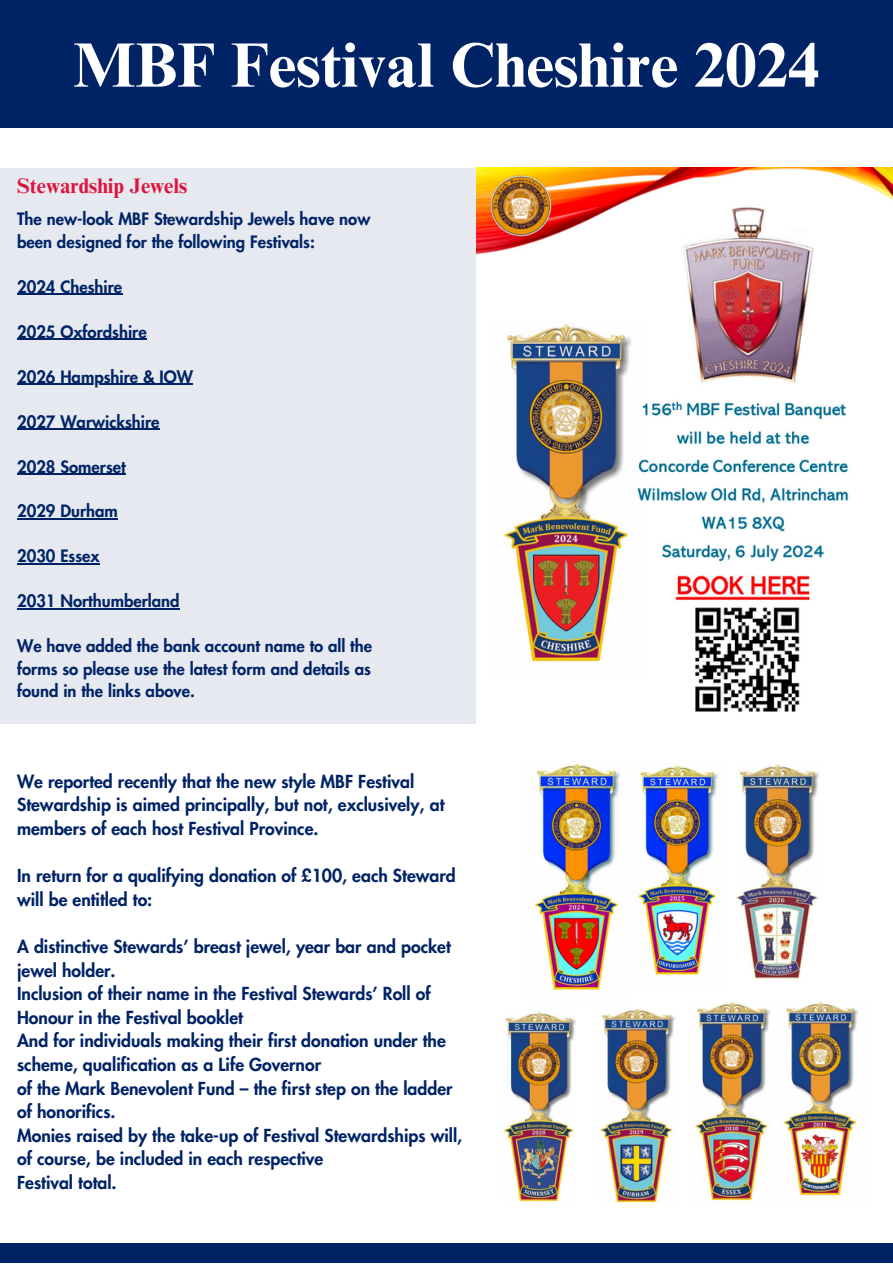
<style>
.page{position:relative;width:893px;height:1264px;background:#fff}
.page>*{position:absolute;margin:0;border:0;box-sizing:border-box;transform-origin:0 0}
.t1{font:700 62.7px "Times NRMT Pro";color:#fff}
.t2{font:700 21px "Times NRMT Pro";color:#dc143c}
.t3{font:800 17.55px/23.5px "Futura LT Pro";color:#002366}
.t4{font:800 16.65px/22.5px "Futura LT Pro";color:#002366}
</style>
<div class="page">
<img style="left:532px;top:763px;width:88px;height:227px">
<img style="left:638px;top:765px;width:80px;height:210px">
<img style="left:736px;top:764px;width:82px;height:216px">
<img style="left:502px;top:1011px;width:73px;height:191px">
<img style="left:600px;top:1009px;width:75px;height:194px">
<img style="left:695px;top:1001px;width:75px;height:200px">
<img style="left:783px;top:1001px;width:76px;height:195px">
<div style="left:0;top:1243px;width:892px;height:19px;background:#002366"></div>
<div style="left:0;top:168px;width:892px;height:555px;background:#e6e9f0"></div>
<img style="left:476px;top:168px;width:416px;height:555px">
<div style="left:0;top:0;width:892px;height:128px;background:#002366"></div>
<hr style="left:17px;top:294px;width:105px;height:1px;background:#002366">
<hr style="left:17px;top:339px;width:130px;height:1px;background:#002366">
<hr style="left:17px;top:383px;width:176px;height:2px;background:#002366">
<hr style="left:17px;top:428px;width:143px;height:2px;background:#002366">
<hr style="left:17px;top:473px;width:109px;height:2px;background:#002366">
<hr style="left:17px;top:518px;width:101px;height:1px;background:#002366">
<hr style="left:17px;top:563px;width:83px;height:1px;background:#002366">
<hr style="left:17px;top:608px;width:163px;height:1px;background:#002366">
<p class="t1" style="left:73px;top:42px;width:747px">MBF Festival Cheshire 2024</p>
<p class="t2" style="left:17px;top:177px;width:172px">Stewardship Jewels</p>
<p class="t4" style="left:17px;top:208px;width:355px">The new-look MBF Stewardship Jewels have now been designed for the following Festivals:</p>
<p class="t4" style="left:17px;top:276px;width:107px">2024 Cheshire</p>
<p class="t4" style="left:17px;top:321px;width:131px">2025 Oxfordshire</p>
<p class="t4" style="left:17px;top:366px;width:177px">2026 Hampshire &amp; IOW</p>
<p class="t4" style="left:17px;top:411px;width:144px">2027 Warwickshire</p>
<p class="t4" style="left:17px;top:456px;width:110px">2028 Somerset</p>
<p class="t4" style="left:17px;top:501px;width:102px">2029 Durham</p>
<p class="t4" style="left:17px;top:546px;width:84px">2030 Essex</p>
<p class="t4" style="left:17px;top:591px;width:164px">2031 Northumberland</p>
<p class="t4" style="left:17px;top:635px;width:356px;text-align:justify">We have added the bank account name to all the forms so please use the latest form and details as found in the links above.</p>
<p class="t3" style="left:17px;top:770px;width:429px">We reported recently that the new style MBF Festival<br>Stewardship is aimed principally, but not, exclusively, at members of each host Festival Province.</p>
<p class="t3" style="left:17px;top:864px;width:440px">In return for a qualifying donation of £100, each Steward will be entitled to:</p>
<p class="t3" style="left:17px;top:935px;width:435px">A distinctive Stewards’ breast jewel, year bar and pocket jewel holder.</p>
<p class="t3" style="left:17px;top:982px;width:415px">Inclusion of their name in the Festival Stewards’ Roll of<br>Honour in the Festival booklet</p>
<p class="t3" style="left:17px;top:1029px;width:430px">And for individuals making their first donation under the scheme, qualification as a Life Governor</p>
<p class="t3" style="left:17px;top:1077px;width:437px">of the Mark Benevolent Fund – the first step on the ladder of honorifics.</p>
<p class="t3" style="left:17px;top:1124px;width:446px">Monies raised by the take-up of Festival Stewardships will, of course, be included in each respective</p>
<p class="t3" style="left:17px;top:1171px;width:101px">Festival total.</p>
</div>
